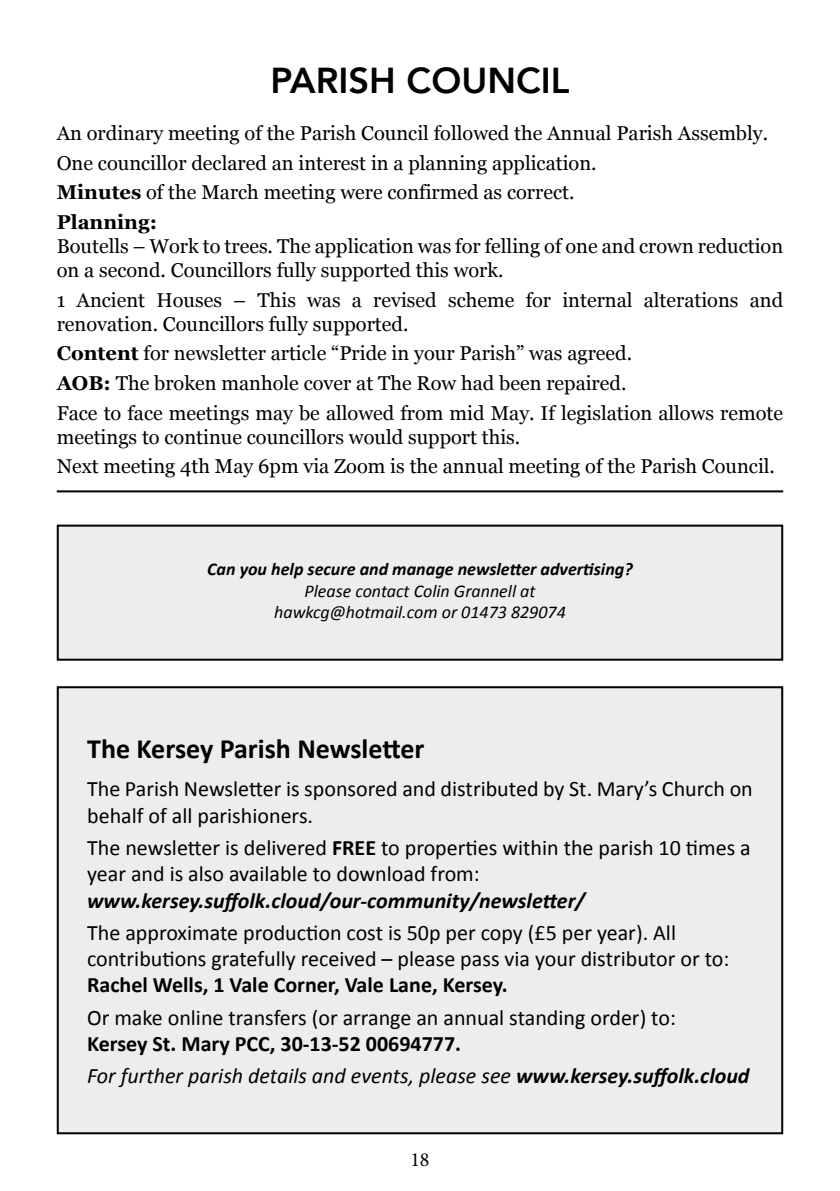
<style>
.page{position:relative;width:840px;height:1191px;background:#fff}
.page>*{position:absolute;margin:0;border:0;box-sizing:border-box;transform-origin:0 0}
.t1{font:800 36px "Avenir";color:#000}
.t2{font:700 28px "Calibri";color:#000}
.t3{font:22px/26.4px "Calibri";color:#000}
.t4{font:italic 22px "Calibri";color:#000}
.t5{font:20px/24px "Georgia";color:#000}
.t6{font:700 20px "Georgia";color:#000}
.t7{font:20px "Minion Pro";color:#000}
.t8{font:italic 18px/21.6px "Calibri";color:#000;text-align:center}
.s1{font-weight:700}
.s2{font-weight:700;font-style:italic}
</style>
<div class="page">
<div style="left:58px;top:687px;width:723px;height:446px;background:#ededed"></div>
<div style="left:57px;top:686px;width:725px;height:448px;border:2px solid #000"></div>
<hr style="left:57px;top:490px;width:725px;height:2px;background:#000">
<div style="left:58px;top:525px;width:723px;height:134px;background:#ededed"></div>
<div style="left:57px;top:524px;width:725px;height:136px;border:2px solid #000"></div>
<p class="t1" style="left:270px;top:52px;width:300px">PARISH COUNCIL</p>
<p class="t5" style="left:57px;top:120px;width:712px">An ordinary meeting of the Parish Council followed the Annual Parish Assembly.</p>
<p class="t5" style="left:57px;top:150px;width:541px">One councillor declared an interest in a planning application.</p>
<p class="t5" style="left:57px;top:179px;width:519px"><span class="s1">Minutes</span> of the March meeting were confirmed as correct.</p>
<p class="t6" style="left:57px;top:207px;width:102px">Planning:</p>
<p class="t5" style="left:57px;top:233px;width:727px">Boutells – Work to trees. The application was for felling of one and crown reduction on a second. Councillors fully supported this work.</p>
<p class="t5" style="left:57px;top:287px;width:727px">1 Ancient Houses – This was a revised scheme for internal alterations and renovation. Councillors fully supported.</p>
<p class="t5" style="left:57px;top:340px;width:576px"><span class="s1">Content</span> for newsletter article “Pride in your Parish” was agreed.</p>
<p class="t5" style="left:57px;top:370px;width:571px"><span class="s1">AOB:</span> The broken manhole cover at The Row had been repaired.</p>
<p class="t5" style="left:57px;top:400px;width:727px">Face to face meetings may be allowed from mid May. If legislation allows remote meetings to continue councillors would support this.</p>
<p class="t5" style="left:57px;top:453px;width:719px">Next meeting 4th May 6pm via Zoom is the annual meeting of the Parish Council.</p>
<p class="t8" style="left:207px;top:557px;width:426px"><span class="s1">Can you help secure and manage newsletter advertising?<br></span>Please contact Colin Grannell at<br>hawkcg@hotmail.com or 01473 829074</p>
<p class="t2" style="left:87px;top:729px;width:339px">The Kersey Parish Newsletter</p>
<p class="t3" style="left:87px;top:775px;width:666px">The Parish Newsletter is sponsored and distributed by St. Mary’s Church on behalf of all parishioners.</p>
<p class="t3" style="left:87px;top:833px;width:664px">The newsletter is delivered <span class="s1">FREE</span> to properties within the parish 10 times a year and is also available to download from: <span class="s2">www.kersey.suffolk.cloud/our-community/newsletter/</span></p>
<p class="t3" style="left:87px;top:918px;width:643px">The approximate production cost is 50p per copy (£5 per year). All contributions gratefully received – please pass via your distributor or to:<br><span class="s1">Rachel Wells, 1 Vale Corner, Vale Lane, Kersey.</span></p>
<p class="t3" style="left:87px;top:1003px;width:590px">Or make online transfers (or arrange an annual standing order) to:<br><span class="s1">Kersey St. Mary PCC, 30-13-52 00694777.</span></p>
<p class="t4" style="left:87px;top:1060px;width:663px">For further parish details and events, please see <span class="s1">www.kersey.suffolk.cloud</span></p>
<p class="t7" style="left:410px;top:1146px;width:21px">18</p>
</div>
